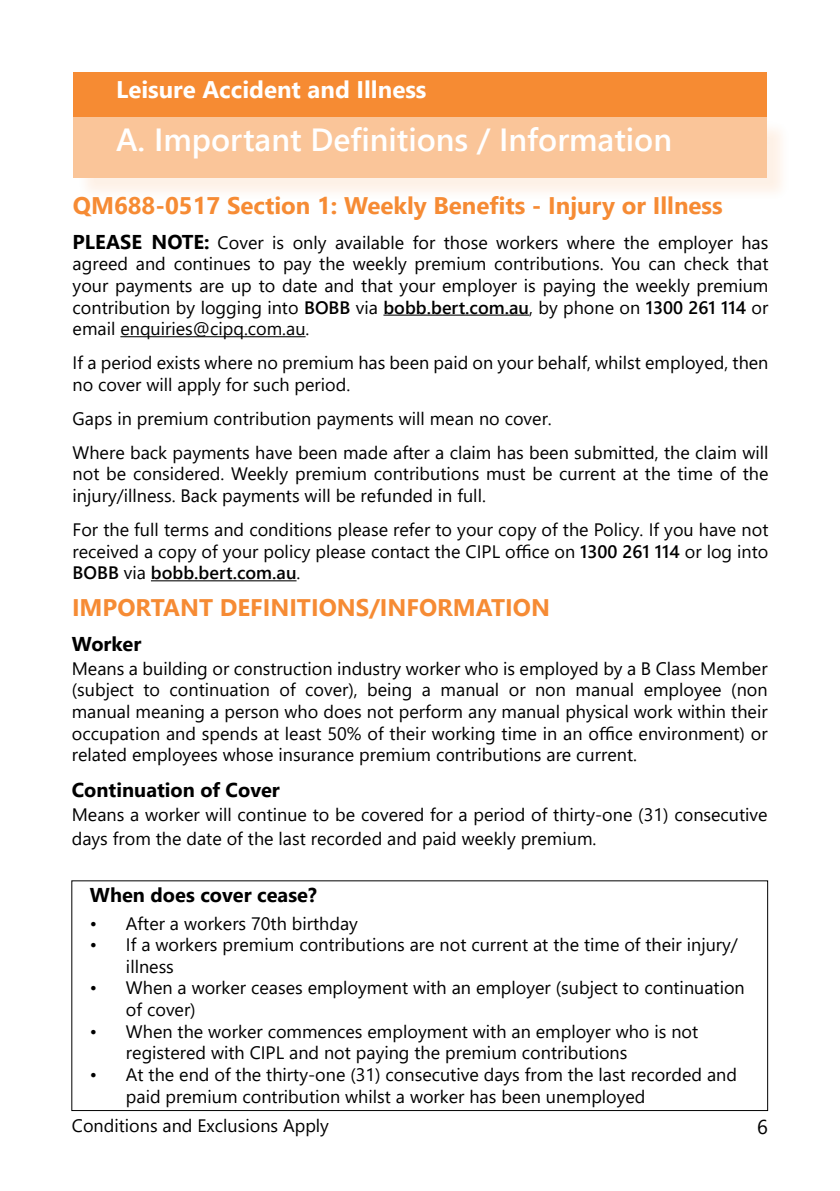
<style>
.page{position:relative;width:840px;height:1191px;background:#fff}
.page>*{position:absolute;margin:0;border:0;box-sizing:border-box;transform-origin:0 0}
.t1{font:600 32px "Segoe UI";color:#fff}
.t2{font:700 24px "Segoe UI";color:#f68b34}
.t3{font:700 24px "Segoe UI";color:#fff}
.t4{font:700 20px "Segoe UI";color:#000}
.t5{font:20px "Segoe UI";color:#000}
.t6{font:18px/21.6px "Segoe UI";color:#000}
.s1{font-weight:700;font-size:20px}
.s2{font-weight:600}
</style>
<div class="page">
<div style="left:73px;top:72px;width:693px;height:44px;background:#f68b33"></div>
<div style="left:76px;top:119px;width:715px;height:84px;background:#f68b33;opacity:.25"></div>
<div style="left:73px;top:116px;width:693px;height:61px;background:#fac599"></div>
<hr style="left:383px;top:314px;width:145px;height:2px;background:#000">
<hr style="left:120px;top:336px;width:185px;height:1px;background:#000">
<hr style="left:151px;top:580px;width:145px;height:1px;background:#000">
<h2 class="t3" style="left:116px;top:67px;width:312px">Leisure Accident and Illness</h2>
<h1 class="t1" style="left:116px;top:109px;width:557px">A. Important Definitions / Information</h1>
<h2 class="t2" style="left:73px;top:183px;width:651px">QM688-0517 Section 1: Weekly Benefits - Injury or Illness</h2>
<p class="t6" style="left:73px;top:230px;width:697px;text-align:justify"><span class="s1">PLEASE NOTE:</span> Cover is only available for those workers where the employer has agreed and continues to pay the weekly premium contributions. You can check that your payments are up to date and that your employer is paying the weekly premium contribution by logging into <span class="s2">BOBB</span> via <span class="s2">bobb.bert.com.au</span>, by phone on <span class="s2">1300 261 114</span> or email enquiries@cipq.com.au.</p>
<p class="t6" style="left:73px;top:350px;width:697px">If a period exists where no premium has been paid on your behalf, whilst employed, then no cover will apply for such period.</p>
<p class="t6" style="left:73px;top:400px;width:697px;line-height:34px">Gaps in premium contribution payments will mean no cover.<br>Where back payments have been made after a claim has been submitted, the claim will</p>
<p class="t6" style="left:73px;top:461px;width:697px">not be considered. Weekly premium contributions must be current at the time of the injury/illness. Back payments will be refunded in full.</p>
<p class="t6" style="left:73px;top:517px;width:697px;text-align:justify">For the full terms and conditions please refer to your copy of the Policy. If you have not received a copy of your policy please contact the CIPL office on <span class="s2">1300 261 114</span> or log into <span class="s2">BOBB</span> via <span class="s2">bobb.bert.com.au</span>.</p>
<h2 class="t2" style="left:72px;top:585px;width:479px">IMPORTANT DEFINITIONS/INFORMATION</h2>
<p class="t4" style="left:72px;top:625px;width:71px">Worker</p>
<p class="t6" style="left:72px;top:656px;width:697px;text-align:justify">Means a building or construction industry worker who is employed by a B Class Member (subject to continuation of cover), being a manual or non manual employee (non manual meaning a person who does not perform any manual physical work within their occupation and spends at least 50% of their working time in an office environment) or related employees whose insurance premium contributions are current.</p>
<p class="t4" style="left:72px;top:771px;width:209px">Continuation of Cover</p>
<p class="t6" style="left:72px;top:801px;width:697px;line-height:24px">Means a worker will continue to be covered for a period of thirty-one (31) consecutive days from the date of the last recorded and paid weekly premium.</p>
<p class="t4" style="left:90px;top:875px;width:228px">When does cover cease?</p>
<p class="t6" style="left:90px;top:911px;width:269px">• After a workers 70th birthday</p>
<p class="t6" style="left:126px;top:932px;width:613px;text-indent:-36px">• If a workers premium contributions are not current at the time of their injury/ illness</p>
<p class="t6" style="left:126px;top:975px;width:620px;text-indent:-36px">• When a worker ceases employment with an employer (subject to continuation of cover)</p>
<p class="t6" style="left:126px;top:1019px;width:573px;text-indent:-36px">• When the worker commences employment with an employer who is not registered with CIPL and not paying the premium contributions</p>
<p class="t6" style="left:126px;top:1062px;width:612px;text-indent:-36px">• At the end of the thirty-one (31) consecutive days from the last recorded and paid premium contribution whilst a worker has been unemployed</p>
<p class="t6" style="left:72px;top:1113px;width:258px">Conditions and Exclusions Apply</p>
<p class="t5" style="left:756px;top:1107px;width:12px">6</p>
</div>
